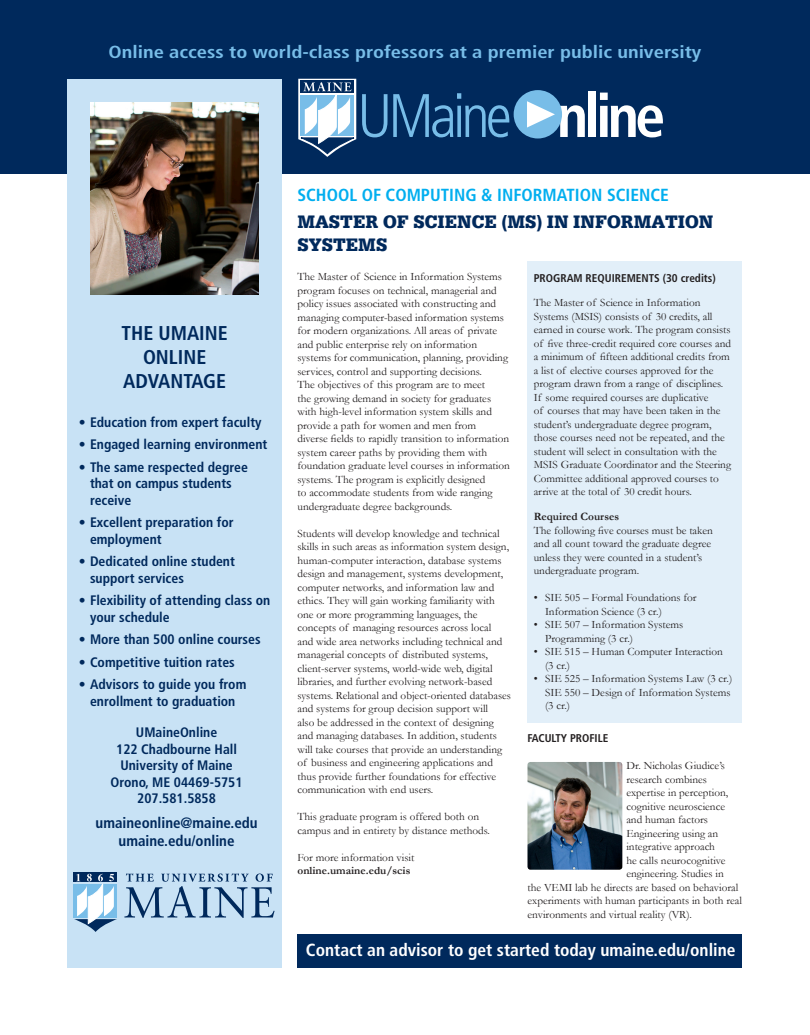
<style>
.page{position:relative;width:810px;height:1035px;background:#fff}
.page>*{position:absolute;margin:0;border:0;box-sizing:border-box;transform-origin:0 0}
.t1{font:700 condensed 20px "Frutiger";color:#00295c}
.t2{font:18.75px/22.5px "URW Egyptienne T Bold Narr";color:#00295c}
.t3{font:700 condensed 17.5px "Frutiger";color:#78bde8;scale:1.17 1}
.t4{font:700 condensed 17.5px "Frutiger";color:#fff}
.t5{font:700 condensed 17.5px "Frutiger";color:#00aeef}
.t6{font:700 condensed 15px "Frutiger";color:#00295c}
.t7{font:700 condensed 13.75px/16.5px "Frutiger";color:#00295c}
.t8{font:11.25px/13.5px "Garamond";color:#231f20}
.t9{font:700 condensed 11.25px "Frutiger";color:#231f20}
.t10{font:700 11.25px "Garamond";color:#231f20}
</style>
<div class="page">
<div style="left:0;top:0;width:810px;height:173px;background:#00295c"></div>
<div style="left:588px;top:92px;width:8px;height:45px;background:#fff"></div>
<svg style="left:600px;top:93px;width:63px;height:44px"></svg>
<svg style="left:362px;top:93px;width:147px;height:44px"></svg>
<div style="left:514px;top:90px;width:48px;height:49px;background:#78bde8;border-radius:50%"></div>
<svg style="left:527px;top:101px;width:58px;height:36px"></svg>
<svg style="left:298px;top:79px;width:58px;height:78px"></svg>
<div style="left:528px;top:261px;width:214px;height:461px;background:#e2eff9"></div>
<div style="left:298px;top:934px;width:444px;height:34px;background:#00295c"></div>
<div style="left:68px;top:79px;width:214px;height:889px;background:#c8e2f5"></div>
<img style="left:91px;top:102px;width:168px;height:192px">
<svg style="left:124px;top:873px;width:151px;height:45px"></svg>
<svg style="left:74px;top:873px;width:43px;height:1px"></svg>
<svg style="left:74px;top:874px;width:43px;height:58px"></svg>
<img style="left:528px;top:762px;width:94px;height:108px">
<p class="t3" style="left:109px;top:42px;width:508px">Online access to world-class professors at a premier public university</p>
<p class="t1" style="left:122px;top:321px;width:108px">THE UMAINE</p>
<p class="t1" style="left:143px;top:345px;width:65px">ONLINE</p>
<p class="t1" style="left:123px;top:369px;width:104px">ADVANTAGE</p>
<p class="t7" style="left:79px;top:414px;width:184px">• Education from expert faculty</p>
<p class="t7" style="left:79px;top:436px;width:190px">• Engaged learning environment</p>
<p class="t7" style="left:90px;top:459px;width:159px;text-indent:-11px">• The same respected degree that on campus students receive</p>
<p class="t7" style="left:90px;top:514px;width:145px;text-indent:-11px">• Excellent preparation for employment</p>
<p class="t7" style="left:90px;top:553px;width:146px;text-indent:-11px">• Dedicated online student support services</p>
<p class="t7" style="left:90px;top:592px;width:182px;text-indent:-11px">• Flexibility of attending class on your schedule</p>
<p class="t7" style="left:79px;top:631px;width:183px">• More than 500 online courses</p>
<p class="t7" style="left:79px;top:654px;width:158px">• Competitive tuition rates</p>
<p class="t7" style="left:79px;top:676px;width:169px;text-align:center">• Advisors to guide you from enrollment to graduation</p>
<p class="t7" style="left:136px;top:724px;width:83px">UMaineOnline</p>
<p class="t7" style="left:116px;top:741px;width:122px">122 Chadbourne Hall</p>
<p class="t7" style="left:120px;top:757px;width:114px">University of Maine</p>
<p class="t7" style="left:111px;top:774px;width:133px">Orono, ME 04469-5751</p>
<p class="t7" style="left:137px;top:790px;width:80px">207.581.5858</p>
<p class="t6" style="left:96px;top:814px;width:164px">umaineonline@maine.edu</p>
<p class="t6" style="left:119px;top:832px;width:117px">umaine.edu/online</p>
<p class="t5" style="left:298px;top:184px;width:373px">SCHOOL OF COMPUTING &amp; INFORMATION SCIENCE</p>
<p class="t2" style="left:298px;top:210px;width:418px">MASTER OF SCIENCE (MS) IN INFORMATION<br>SYSTEMS</p>
<p class="t8" style="left:298px;top:270px;width:214px">The Master of Science in Information Systems program focuses on technical, managerial and policy issues associated with constructing and managing computer-based information systems for modern organizations. All areas of private and public enterprise rely on information systems for communication, planning, providing services, control and supporting decisions.<br>The objectives of this program are to meet<br>the growing demand in society for graduates with high-level information system skills and provide a path for women and men from<br>diverse fields to rapidly transition to information system career paths by providing them with foundation graduate level courses in information systems. The program is explicitly designed<br>to accommodate students from wide ranging undergraduate degree backgrounds.</p>
<p class="t8" style="left:298px;top:526px;width:215px">Students will develop knowledge and technical skills in such areas as information system design, human-computer interaction, database systems design and management, systems development, computer networks, and information law and ethics. They will gain working familiarity with one or more programming languages, the concepts of managing resources across local<br>and wide area networks including technical and managerial concepts of distributed systems, client-server systems, world-wide web, digital libraries, and further evolving network-based systems. Relational and object-oriented databases and systems for group decision support will<br>also be addressed in the context of designing and managing databases. In addition, students will take courses that provide an understanding of business and engineering applications and thus provide further foundations for effective communication with end users.</p>
<p class="t8" style="left:298px;top:810px;width:194px">This graduate program is offered both on campus and in entirety by distance methods.</p>
<p class="t8" style="left:298px;top:850px;width:118px">For more information visit</p>
<p class="t10" style="left:298px;top:864px;width:114px">online.umaine.edu/scis</p>
<p class="t9" style="left:534px;top:271px;width:184px">PROGRAM REQUIREMENTS (30 credits)</p>
<p class="t8" style="left:534px;top:296px;width:199px">The Master of Science in Information Systems (MSIS) consists of 30 credits, all earned in course work. The program consists of five three-credit required core courses and a minimum of fifteen additional credits from a list of elective courses approved for the program drawn from a range of disciplines.<br>If some required courses are duplicative<br>of courses that may have been taken in the student’s undergraduate degree program, those courses need not be repeated, and the student will select in consultation with the MSIS Graduate Coordinator and the Steering Committee additional approved courses to arrive at the total of 30 credit hours.</p>
<p class="t10" style="left:534px;top:510px;width:87px">Required Courses</p>
<p class="t8" style="left:534px;top:523px;width:181px">The following five courses must be taken and all count toward the graduate degree unless they were counted in a student’s undergraduate program.</p>
<p class="t8" style="left:545px;top:591px;width:153px;text-indent:-11px">• SIE 505 – Formal Foundations for<br>Information Science (3 cr.)</p>
<p class="t8" style="left:545px;top:618px;width:140px;text-indent:-11px">• SIE 507 – Information Systems<br>Programming (3 cr.)</p>
<p class="t8" style="left:545px;top:645px;width:179px;text-indent:-11px">• SIE 515 – Human Computer Interaction (3 cr.)</p>
<p class="t8" style="left:545px;top:672px;width:189px;text-indent:-11px">• SIE 525 – Information Systems Law (3 cr.)<br>SIE 550 – Design of Information Systems (3 cr.)</p>
<p class="t9" style="left:528px;top:732px;width:82px">FACULTY PROFILE</p>
<p class="t8" style="left:626px;top:759px;width:100px">Dr. Nicholas Giudice’s</p>
<p class="t8" style="left:626px;top:772px;width:82px">research combines</p>
<p class="t8" style="left:626px;top:786px;width:104px">expertise in perception,</p>
<p class="t8" style="left:626px;top:799px;width:100px">cognitive neuroscience</p>
<p class="t8" style="left:626px;top:813px;width:83px">and human factors</p>
<p class="t8" style="left:626px;top:826px;width:93px">Engineering using an</p>
<p class="t8" style="left:626px;top:840px;width:90px">integrative approach</p>
<p class="t8" style="left:626px;top:853px;width:101px">he calls neurocognitive</p>
<p class="t8" style="left:626px;top:867px;width:99px">engineering. Studies in</p>
<p class="t8" style="left:528px;top:880px;width:212px">the VEMI lab he directs are based on behavioral</p>
<p class="t8" style="left:528px;top:894px;width:216px">experiments with human participants in both real</p>
<p class="t8" style="left:528px;top:907px;width:166px">environments and virtual reality (VR).</p>
<p class="t4" style="left:306px;top:939px;width:431px">Contact an advisor to get started today umaine.edu/online</p>
</div>
